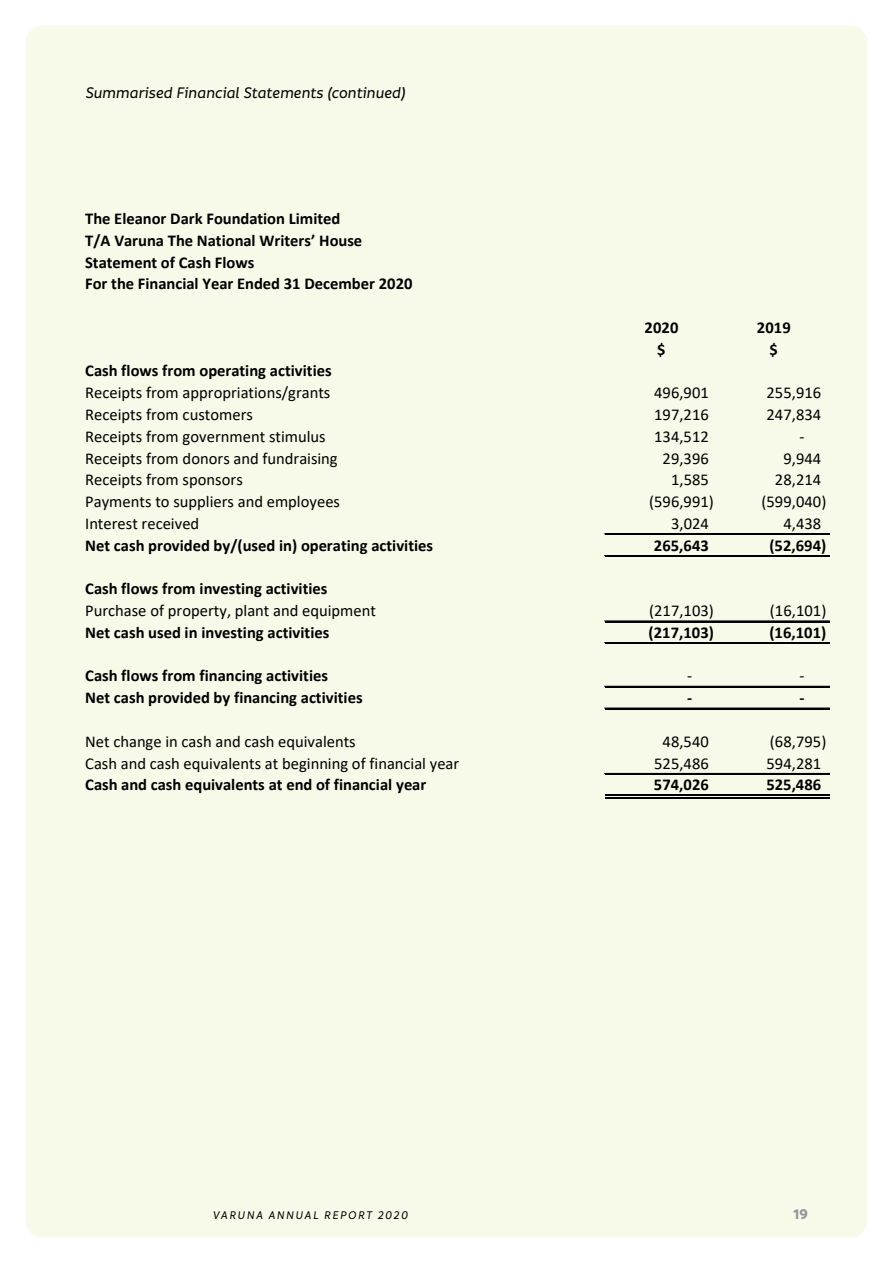
<style>
.page{position:relative;width:893px;height:1263px;background:#fff}
.page>*{position:absolute;margin:0;border:0;box-sizing:border-box;transform-origin:0 0}
.t1{font:16.5px "Calibri";color:#000}
.t2{font:700 16.5px/21.8px "Calibri";color:#000}
.t3{font:italic 500 16.5px "Informative";letter-spacing:-.01em;color:#000}
.t4{font:700 15px "Informative";color:#939598}
.t5{font:italic 500 12px "Informative";letter-spacing:.12em;color:#000}
</style>
<div class="page">
<div style="left:26px;top:26px;width:841px;height:1211px;background:#f7fae8;border-radius:17px"></div>
<hr style="left:605px;top:533px;width:224px;height:1px;background:#000">
<hr style="left:605px;top:534px;width:224px;height:1px;background:#000">
<hr style="left:605px;top:555px;width:224px;height:2px;background:#000">
<hr style="left:605px;top:621px;width:224px;height:1px;background:#000">
<hr style="left:605px;top:642px;width:224px;height:1px;background:#000">
<hr style="left:605px;top:643px;width:224px;height:1px;background:#000">
<hr style="left:605px;top:686px;width:224px;height:2px;background:#000">
<hr style="left:605px;top:708px;width:224px;height:1px;background:#000">
<hr style="left:605px;top:773px;width:224px;height:2px;background:#000">
<hr style="left:605px;top:795px;width:224px;height:1px;background:#000">
<hr style="left:605px;top:798px;width:224px;height:1px;background:#000">
<p class="t3" style="left:85px;top:84px;width:322px">Summarised Financial Statements (continued)</p>
<p class="t2" style="left:85px;top:207px;width:329px">The Eleanor Dark Foundation Limited<br>T/A Varuna The National Writers’ House Statement of Cash Flows<br>For the Financial Year Ended 31 December 2020</p>
<p class="t2" style="left:645px;top:316px;width:35px">2020</p>
<p class="t2" style="left:757px;top:316px;width:35px">2019</p>
<p class="t2" style="left:657px;top:338px;width:10px">$</p>
<p class="t2" style="left:770px;top:338px;width:10px">$</p>
<p class="t2" style="left:85px;top:360px;width:248px">Cash flows from operating activities</p>
<p class="t1" style="left:85px;top:381px;width:247px">Receipts from appropriations/grants</p>
<p class="t1" style="left:654px;top:381px;width:56px">496,901</p>
<p class="t1" style="left:766px;top:381px;width:56px">255,916</p>
<p class="t1" style="left:85px;top:403px;width:169px">Receipts from customers</p>
<p class="t1" style="left:654px;top:403px;width:56px">197,216</p>
<p class="t1" style="left:766px;top:403px;width:56px">247,834</p>
<p class="t1" style="left:85px;top:425px;width:242px">Receipts from government stimulus</p>
<p class="t1" style="left:654px;top:425px;width:56px">134,512</p>
<p class="t1" style="left:799px;top:425px;width:7px">-</p>
<p class="t1" style="left:85px;top:447px;width:254px">Receipts from donors and fundraising</p>
<p class="t1" style="left:663px;top:447px;width:48px">29,396</p>
<p class="t1" style="left:783px;top:447px;width:39px">9,944</p>
<p class="t1" style="left:85px;top:468px;width:159px">Receipts from sponsors</p>
<p class="t1" style="left:671px;top:468px;width:39px">1,585</p>
<p class="t1" style="left:775px;top:468px;width:48px">28,214</p>
<p class="t1" style="left:85px;top:490px;width:256px">Payments to suppliers and employees</p>
<p class="t1" style="left:649px;top:490px;width:66px">(596,991)</p>
<p class="t1" style="left:761px;top:490px;width:66px">(599,040)</p>
<p class="t1" style="left:85px;top:512px;width:116px">Interest received</p>
<p class="t1" style="left:671px;top:512px;width:39px">3,024</p>
<p class="t1" style="left:783px;top:512px;width:39px">4,438</p>
<p class="t2" style="left:85px;top:534px;width:349px">Net cash provided by/(used in) operating activities</p>
<p class="t2" style="left:654px;top:534px;width:56px">265,643</p>
<p class="t2" style="left:769px;top:534px;width:58px">(52,694)</p>
<p class="t2" style="left:85px;top:578px;width:244px">Cash flows from investing activities</p>
<p class="t1" style="left:85px;top:599px;width:292px">Purchase of property, plant and equipment</p>
<p class="t1" style="left:649px;top:599px;width:66px">(217,103)</p>
<p class="t1" style="left:770px;top:599px;width:58px">(16,101)</p>
<p class="t2" style="left:85px;top:621px;width:246px">Net cash used in investing activities</p>
<p class="t2" style="left:649px;top:621px;width:67px">(217,103)</p>
<p class="t2" style="left:769px;top:621px;width:58px">(16,101)</p>
<p class="t2" style="left:85px;top:665px;width:244px">Cash flows from financing activities</p>
<p class="t1" style="left:687px;top:664px;width:7px">-</p>
<p class="t1" style="left:799px;top:664px;width:7px">-</p>
<p class="t2" style="left:85px;top:687px;width:279px">Net cash provided by financing activities</p>
<p class="t2" style="left:687px;top:687px;width:7px">-</p>
<p class="t2" style="left:799px;top:687px;width:7px">-</p>
<p class="t1" style="left:85px;top:730px;width:272px">Net change in cash and cash equivalents</p>
<p class="t1" style="left:663px;top:730px;width:48px">48,540</p>
<p class="t1" style="left:770px;top:730px;width:58px">(68,795)</p>
<p class="t1" style="left:85px;top:752px;width:376px">Cash and cash equivalents at beginning of financial year</p>
<p class="t1" style="left:654px;top:752px;width:56px">525,486</p>
<p class="t1" style="left:766px;top:752px;width:56px">594,281</p>
<p class="t2" style="left:85px;top:773px;width:343px">Cash and cash equivalents at end of financial year</p>
<p class="t2" style="left:654px;top:773px;width:56px">574,026</p>
<p class="t2" style="left:766px;top:773px;width:56px">525,486</p>
<p class="t5" style="left:213px;top:1209px;width:197px">VARUNA ANNUAL REPORT 2020</p>
<p class="t4" style="left:793px;top:1206px;width:16px">19</p>
</div>
